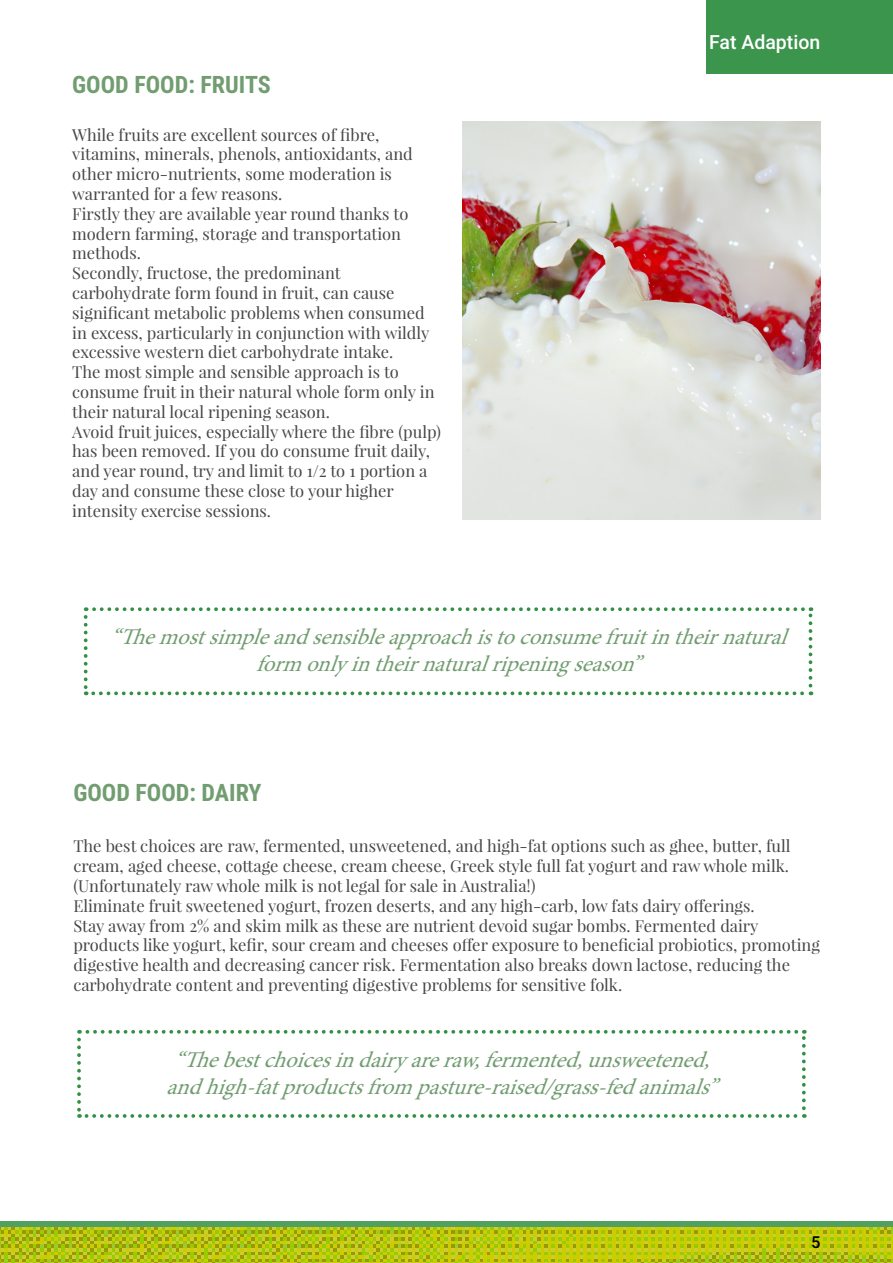
<style>
.page{position:relative;width:893px;height:1263px;background:#fff}
.page>*{position:absolute;margin:0;border:0;box-sizing:border-box;transform-origin:0 0}
.t1{font:700 24px "Roboto Condensed";color:#719d71}
.t2{font:italic 22.5px/27px "Minion Pro";letter-spacing:-.005em;color:#719d71;text-align:center}
.t3{font:500 19.5px "Roboto";color:#fff}
.t4{font:16.5px/19.8px "Playfair Display";color:#464547}
.t5{font:500 16.5px "Roboto";color:#000}
</style>
<div class="page">
<div style="left:706px;top:0;width:187px;height:73px;background:#3c954d"></div>
<img style="left:0;top:1227px;width:893px;height:36px">
<div style="left:0;top:1221px;width:893px;height:6px;background:#51a060"></div>
<svg style="left:84px;top:607px;width:728px;height:88px"></svg>
<svg style="left:77px;top:1030px;width:729px;height:88px"></svg>
<img style="left:463px;top:121px;width:358px;height:398px">
<h1 class="t1" style="left:72px;top:68px;width:200px">GOOD FOOD: FRUITS</h1>
<p class="t4" style="left:72px;top:124px;width:370px">While fruits are excellent sources of fibre, vitamins, minerals, phenols, antioxidants, and other micro-nutrients, some moderation is warranted for a few reasons.<br>Firstly they are available year round thanks to modern farming, storage and transportation methods.<br>Secondly, fructose, the predominant carbohydrate form found in fruit, can cause significant metabolic problems when consumed in excess, particularly in conjunction with wildly excessive western diet carbohydrate intake.<br>The most simple and sensible approach is to consume fruit in their natural whole form only in their natural local ripening season.<br>Avoid fruit juices, especially where the fibre (pulp) has been removed. If you do consume fruit daily, and year round, try and limit to 1/2 to 1 portion a day and consume these close to your higher intensity exercise sessions.</p>
<p class="t3" style="left:709px;top:28px;width:113px">Fat Adaption</p>
<h2 class="t2" style="left:110px;top:624px;width:688px">“Themostsimpleandsensibleapproachistoconsumefruitintheirnatural formonlyintheirnaturalripeningseason”</h2>
<h1 class="t1" style="left:73px;top:776px;width:190px">GOOD FOOD: DAIRY</h1>
<p class="t4" style="left:73px;top:836px;width:748px">The best choices are raw, fermented, unsweetened, and high-fat options such as ghee, butter, full cream, aged cheese, cottage cheese, cream cheese, Greek style full fat yogurt and raw whole milk. (Unfortunately raw whole milk is not legal for sale in Australia!)<br>Eliminate fruit sweetened yogurt, frozen deserts, and any high-carb, low fats dairy offerings.<br>Stay away from 2% and skim milk as these are nutrient devoid sugar bombs. Fermented dairy products like yogurt, kefir, sour cream and cheeses offer exposure to beneficial probiotics, promoting digestive health and decreasing cancer risk. Fermentation also breaks down lactose, reducing the carbohydrate content and preventing digestive problems for sensitive folk.</p>
<h2 class="t2" style="left:166px;top:1046px;width:563px">“Thebestchoicesindairyareraw,fermented,unsweetened, andhigh-fatproductsfrompasture-raised/grass-fedanimals”</h2>
<p class="t5" style="left:811px;top:1230px;width:11px">5</p>
</div>
